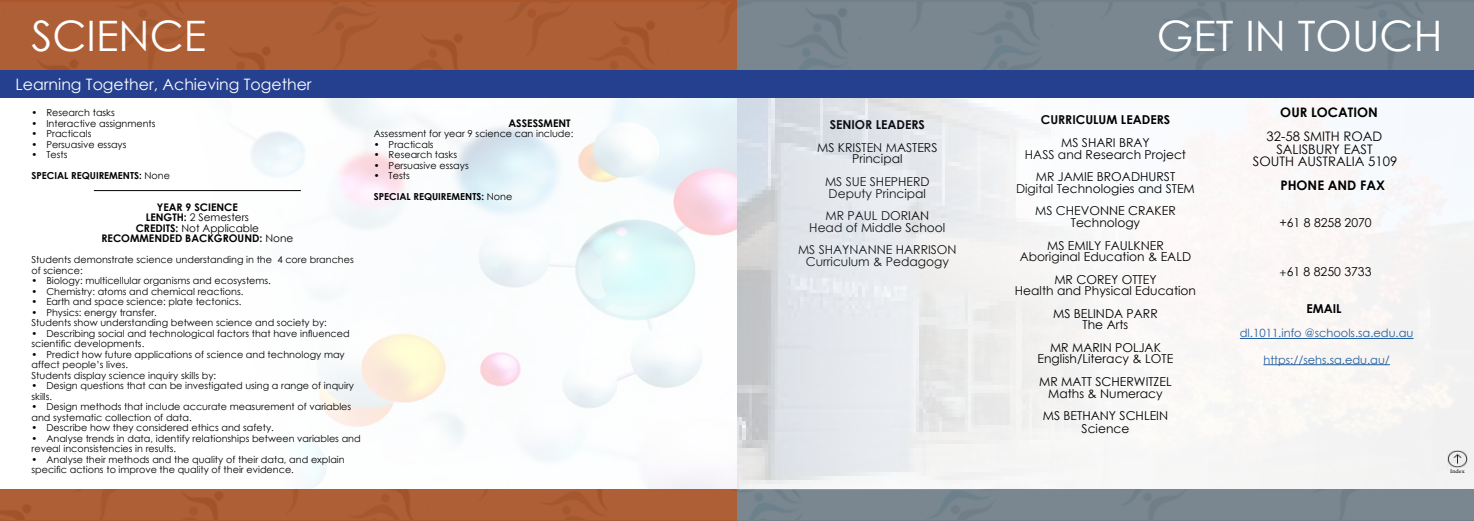
<style>
.page{position:relative;width:1474px;height:521px;background:#fff}
.page>*{position:absolute;margin:0;border:0;box-sizing:border-box;transform-origin:0 0}
.t1{font:42px "Century Gothic";color:#fff}
.t2{font:15.75px "Century Gothic";color:#fff}
.t3{font:13.12px/12.2px "Century Gothic";color:#000;text-align:center}
.t4{font:700 13.12px "Century Gothic";color:#000}
.t5{font:12.25px/11.4px "Century Gothic";color:#000;text-align:center}
.t6{font:700 12.25px "Century Gothic";color:#000}
.t7{font:11.38px "Century Gothic";color:#215e9e}
.t8{font:700 10.5px/10.5px "Century Gothic";color:#000;text-align:center}
.t9{font:9.62px/10.5px "Century Gothic";color:#000}
.t10{font:700 9.62px/21px "Century Gothic";color:#000}
.t11{font:5.6px "Minion Pro";color:#000;scale:1.14 1}
.s1{font-weight:400}
.s2{font-family:"Minion Pro"}
</style>
<div class="page">
<img style="left:93px;top:98px;width:1380px;height:391px">
<div style="left:0;top:0;width:738px;height:75px;background:#ab5629"></div>
<hr style="left:94px;top:190px;width:207px;height:1px;background:#000">
<svg style="left:0;top:520px;width:1473px;height:1px"></svg>
<img style="left:0;top:489px;width:1473px;height:31px">
<img style="left:1447px;top:450px;width:20px;height:18px">
<img style="left:737px;top:98px;width:406px;height:391px">
<hr style="left:1239px;top:338px;width:174px;height:1px;background:#215e9e">
<hr style="left:1263px;top:364px;width:126px;height:1px;background:#215e9e">
<div style="left:737px;top:0;width:736px;height:74px;background:#72808a"></div>
<img style="left:0;top:3px;width:1473px;height:68px">
<div style="left:0;top:71px;width:1473px;height:27px;background:#25408f"></div>
<h1 class="t1" style="left:32px;top:7px;width:176px">SCIENCE</h1>
<h2 class="t2" style="left:16px;top:74px;width:297px">Learning Together, Achieving Together</h2>
<p class="t9" style="left:32px;top:107px;width:85px">• Research tasks</p>
<p class="t9" style="left:32px;top:118px;width:126px">• Interactive assignments</p>
<p class="t9" style="left:32px;top:128px;width:61px">• Practicals</p>
<p class="t9" style="left:32px;top:139px;width:96px">• Persuasive essays</p>
<p class="t10" style="left:32px;top:144px;width:140px"><span class="s1">• Tests<br></span>SPECIAL REQUIREMENTS: <span class="s1">None</span></p>
<p class="t8" style="left:101px;top:201px;width:193px">YEAR 9 SCIENCE<br>LENGTH: <span class="s1">2 Semesters<br></span>CREDITS: <span class="s1">Not Applicable<br></span>RECOMMENDED BACKGROUND: <span class="s1">None</span></p>
<p class="t9" style="left:32px;top:254px;width:324px">Students demonstrate science understanding in the 4 core branches of science:</p>
<p class="t9" style="left:32px;top:275px;width:241px">• Biology: multicellular organisms and ecosystems.</p>
<p class="t9" style="left:32px;top:286px;width:213px">• Chemistry: atoms and chemical reactions.</p>
<p class="t9" style="left:32px;top:296px;width:211px">• Earth and space science: plate tectonics.</p>
<p class="t9" style="left:32px;top:307px;width:297px">• Physics: energy transfer.<br>Students show understanding between science and society by:</p>
<p class="t9" style="left:32px;top:328px;width:320px">• Describing social and technological factors that have influenced scientific developments.</p>
<p class="t9" style="left:32px;top:349px;width:315px">• Predict how future applications of science and technology may affect people’s lives.<br>Students display science inquiry skills by:</p>
<p class="t9" style="left:32px;top:380px;width:324px">• Design questions that can be investigated using a range of inquiry skills.</p>
<p class="t9" style="left:32px;top:401px;width:321px">• Design methods that include accurate measurement of variables and systematic collection of data.</p>
<p class="t9" style="left:32px;top:422px;width:244px">• Describe how they considered ethics and safety.</p>
<p class="t9" style="left:32px;top:433px;width:331px">• Analyse trends in data, identify relationships between variables and reveal inconsistencies in results.</p>
<p class="t9" style="left:32px;top:454px;width:315px">• Analyse their methods and the quality of their data, and explain specific actions to improve the quality of their evidence.</p>
<p class="t8" style="left:508px;top:117px;width:64px">ASSESSMENT</p>
<p class="t9" style="left:374px;top:128px;width:201px">Assessment for year 9 science can include:</p>
<p class="t9" style="left:374px;top:139px;width:61px">• Practicals</p>
<p class="t9" style="left:374px;top:149px;width:85px">• Research tasks</p>
<p class="t9" style="left:374px;top:160px;width:96px">• Persuasive essays</p>
<p class="t10" style="left:374px;top:165px;width:140px"><span class="s1">• Tests<br></span>SPECIAL REQUIREMENTS: <span class="s1">None</span></p>
<p class="t6" style="left:829px;top:115px;width:97px">SENIOR LEADERS</p>
<p class="t5" style="left:817px;top:142px;width:122px">MS KRISTEN MASTERS<br>Principal</p>
<p class="t5" style="left:825px;top:176px;width:106px;text-align:left">MS SUE SHEPHERD<br>Deputy Principal</p>
<p class="t5" style="left:809px;top:210px;width:138px">MR PAUL DORIAN<br>Head of Middle School</p>
<p class="t5" style="left:798px;top:244px;width:160px">MS SHAYNANNE HARRISON<br>Curriculum &amp; Pedagogy</p>
<h1 class="t1" style="left:1156px;top:7px;width:287px">GET IN TOUCH</h1>
<p class="t6" style="left:1040px;top:111px;width:131px">CURRICULUM LEADERS</p>
<p class="t5" style="left:1024px;top:137px;width:163px">MS SHARI BRAY<br>HASS and Research Project</p>
<p class="t5" style="left:1016px;top:171px;width:180px">MR JAMIE BROADHURST<br>Digital Technologies and STEM</p>
<p class="t5" style="left:1035px;top:205px;width:142px">MS CHEVONNE CRAKER<br>Technology</p>
<p class="t5" style="left:1019px;top:239px;width:173px">MS EMILY FAULKNER<br>Aboriginal Education &amp; EALD</p>
<p class="t5" style="left:1014px;top:273px;width:183px">MR COREY OTTEY<br>Health and Physical Education</p>
<p class="t5" style="left:1053px;top:308px;width:106px">MS BELINDA PARR<br>The Arts</p>
<p class="t5" style="left:1037px;top:342px;width:137px">MR MARIN POLJAK<br>English/Literacy &amp; LOTE</p>
<p class="t5" style="left:1039px;top:376px;width:134px">MR MATT SCHERWITZEL<br>Maths &amp; Numeracy</p>
<p class="t5" style="left:1042px;top:409px;width:127px;line-height:12.2px">MS BETHANY SCHLEIN<br>Science</p>
<h3 class="t4" style="left:1280px;top:102px;width:99px">OUR LOCATION</h3>
<h3 class="t3" style="left:1252px;top:130px;width:146px">32-58 SMITH ROAD<br>SALISBURY EAST<br>SOUTH AUSTRALIA 5109</h3>
<h3 class="t4" style="left:1280px;top:176px;width:106px">PHONE AND FAX</h3>
<p class="t5" style="left:1279px;top:217px;width:94px">+61 8 8258 2070</p>
<p class="t5" style="left:1279px;top:266px;width:93px"><span class="s2">+</span>61 8 8250 3733</p>
<p class="t6" style="left:1306px;top:299px;width:37px">EMAIL</p>
<p class="t7" style="left:1239px;top:325px;width:175px">dl.1011.info @schools.sa.edu.au</p>
<p class="t7" style="left:1263px;top:351px;width:128px">https://sehs.sa.edu.au/</p>
<p class="t11" style="left:1449px;top:467px;width:14px">Index</p>
</div>
